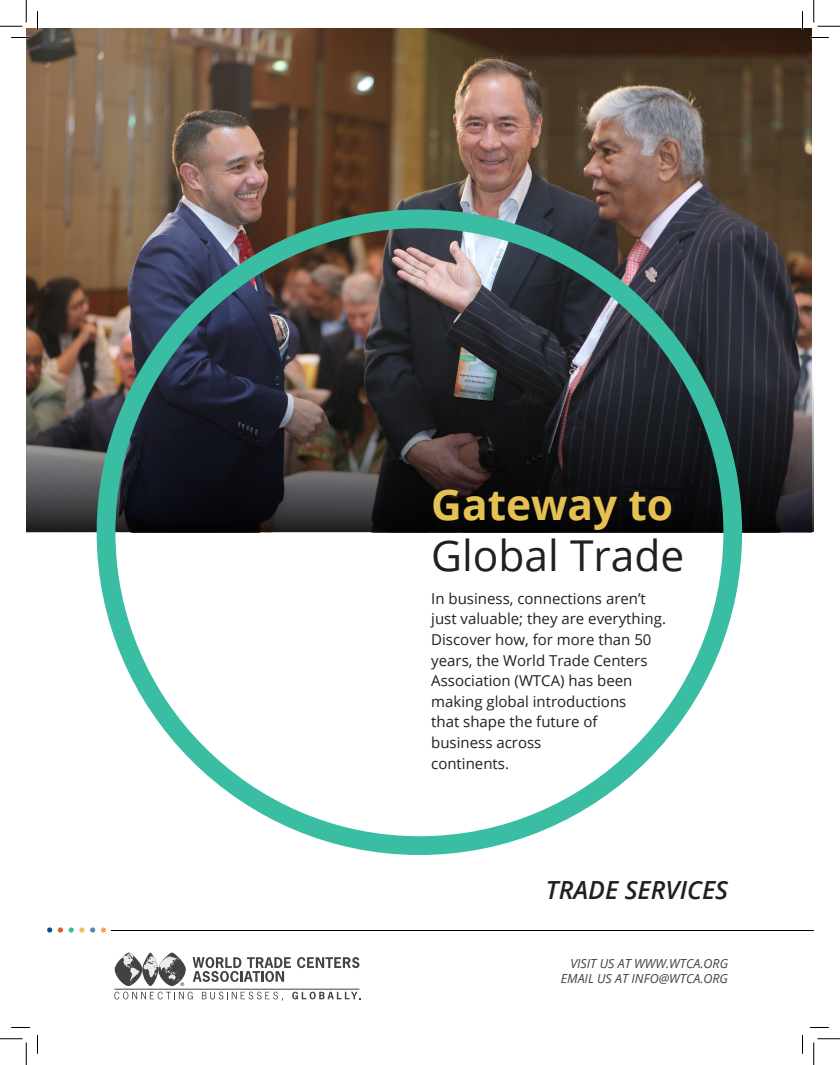
<style>
.page{position:relative;width:840px;height:1065px;background:#fff}
.page>*{position:absolute;margin:0;border:0;box-sizing:border-box;transform-origin:0 0}
.t1{font:42.5px/51px "Open Sans";color:#231f20}
.t2{font:italic 600 25px "Open Sans";color:#231f20}
.t3{font:15px/20.6px "Open Sans";color:#231f20}
.t4{font:italic 12.5px/15px "Open Sans";color:#434343;text-align:right}
.s1{font-weight:700;color:#e5c052}
</style>
<div class="page">
<img style="left:26px;top:29px;width:785px;height:503px">
<svg style="left:27px;top:376px;width:786px;height:156px"></svg>
<svg style="left:297px;top:957px;width:62px;height:11px"></svg>
<svg style="left:193px;top:957px;width:98px;height:25px"></svg>
<svg style="left:115px;top:953px;width:71px;height:33px"></svg>
<svg style="left:114px;top:992px;width:79px;height:7px"></svg>
<svg style="left:202px;top:992px;width:81px;height:9px"></svg>
<svg style="left:292px;top:992px;width:69px;height:7px"></svg>
<hr style="left:114px;top:989px;width:245px;height:1px;background:#424242">
<svg style="left:101px;top:927px;width:5px;height:6px"></svg>
<svg style="left:47px;top:927px;width:5px;height:6px"></svg>
<svg style="left:58px;top:927px;width:5px;height:6px"></svg>
<svg style="left:69px;top:927px;width:15px;height:6px"></svg>
<svg style="left:90px;top:927px;width:5px;height:6px"></svg>
<hr style="left:112px;top:930px;width:702px;height:1px;background:#040503">
<div style="left:97px;top:210px;width:645px;height:645px;border:19px solid #39bda3;border-radius:50%"></div>
<svg style="left:11px;top:37px;width:19px;height:1px"></svg>
<svg style="left:810px;top:37px;width:19px;height:1px"></svg>
<svg style="left:11px;top:1027px;width:19px;height:1px"></svg>
<svg style="left:810px;top:1027px;width:19px;height:1px"></svg>
<svg style="left:37px;top:11px;width:1px;height:19px"></svg>
<svg style="left:37px;top:1035px;width:1px;height:19px"></svg>
<svg style="left:802px;top:11px;width:1px;height:19px"></svg>
<svg style="left:802px;top:1035px;width:1px;height:19px"></svg>
<svg style="left:0;top:0;width:27px;height:27px"></svg>
<svg style="left:0;top:1039px;width:27px;height:26px"></svg>
<svg style="left:814px;top:0;width:26px;height:27px"></svg>
<svg style="left:814px;top:1039px;width:26px;height:26px"></svg>
<p class="t1" style="left:431px;top:478px;width:255px"><span class="s1">Gateway to<br></span>Global Trade</p>
<p class="t3" style="left:431px;top:588px;width:236px">In business, connections aren’t just valuable; they are everything.<br>Discover how, for more than 50 years, the World Trade Centers<br>Association (WTCA) has been making global introductions<br>that shape the future of<br>business across<br>continents.</p>
<p class="t2" style="left:546px;top:873px;width:184px">TRADE SERVICES</p>
<p class="t4" style="left:561px;top:955px;width:169px">VISIT US AT WWW.WTCA.ORG<br>EMAIL US AT INFO@WTCA.ORG</p>
</div>
